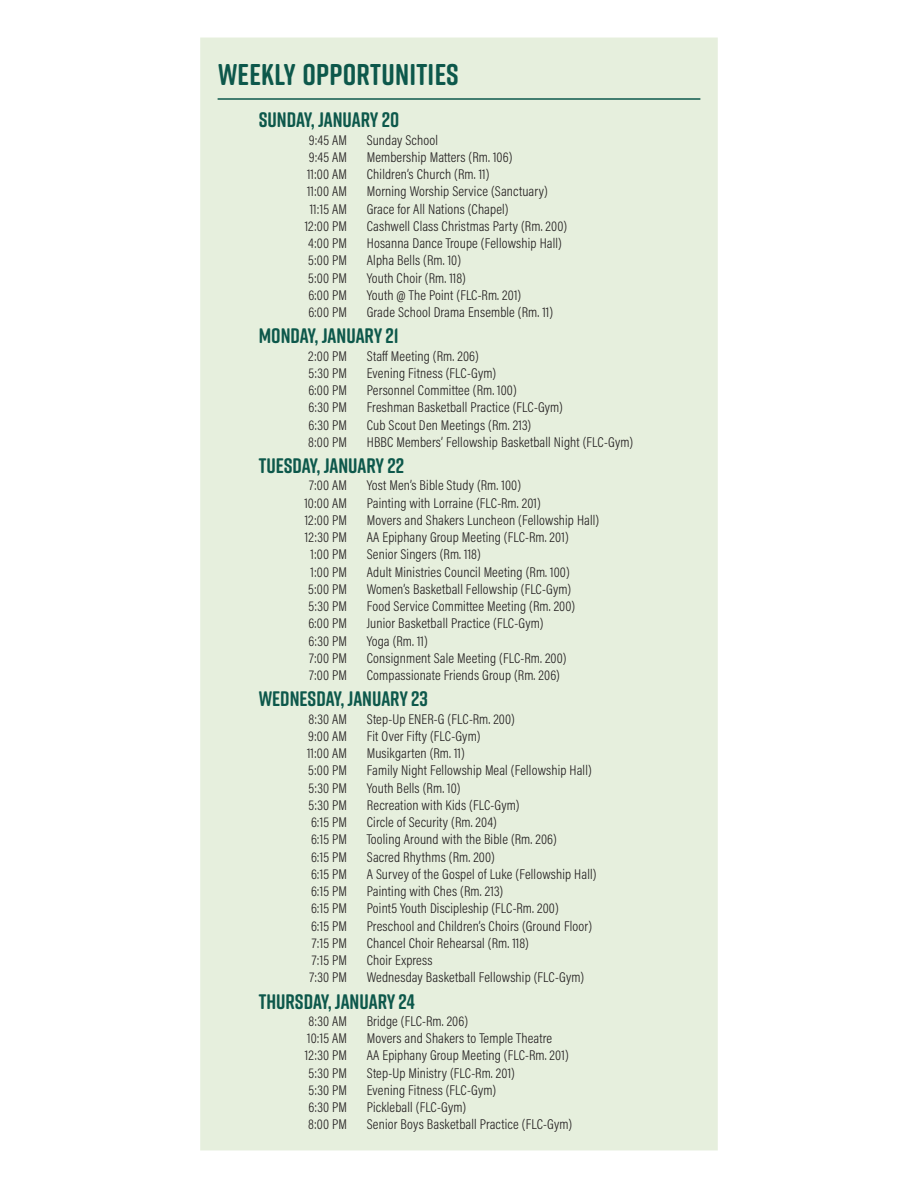
<style>
.page{position:relative;width:918px;height:1188px;background:#fff}
.page>*{position:absolute;margin:0;border:0;box-sizing:border-box;transform-origin:0 0}
.t1{font:700 30px "Rift Soft";letter-spacing:.01em;color:#0d584b}
.t2{font:700 21px "Rift Soft";color:#0d584b}
.t3{font:300 14.25px "Acumin Pro Cond";letter-spacing:.01em;color:#231f20}
</style>
<div class="page">
<div style="left:200px;top:38px;width:518px;height:1112px;background:#e6efdd"></div>
<hr style="left:218px;top:98px;width:482px;height:2px;background:#0d584b">
<h1 class="t1" style="left:218px;top:53px;width:242px">WEEKLY OPPORTUNITIES</h1>
<h2 class="t2" style="left:259px;top:105px;width:142px">SUNDAY, JANUARY 20</h2>
<p class="t3" style="left:309px;top:131px;width:40px">9:45 AM</p>
<p class="t3" style="left:367px;top:131px;width:73px">Sunday School</p>
<p class="t3" style="left:309px;top:148px;width:40px">9:45 AM</p>
<p class="t3" style="left:367px;top:148px;width:147px">Membership Matters (Rm. 106)</p>
<p class="t3" style="left:307px;top:165px;width:42px">11:00 AM</p>
<p class="t3" style="left:367px;top:165px;width:124px">Children’s Church (Rm. 11)</p>
<p class="t3" style="left:307px;top:182px;width:42px">11:00 AM</p>
<p class="t3" style="left:367px;top:182px;width:183px">Morning Worship Service (Sanctuary)</p>
<p class="t3" style="left:310px;top:200px;width:39px">11:15 AM</p>
<p class="t3" style="left:367px;top:200px;width:143px">Grace for All Nations (Chapel)</p>
<p class="t3" style="left:305px;top:217px;width:44px">12:00 PM</p>
<p class="t3" style="left:367px;top:217px;width:202px">Cashwell Class Christmas Party (Rm. 200)</p>
<p class="t3" style="left:308px;top:234px;width:40px">4:00 PM</p>
<p class="t3" style="left:367px;top:234px;width:197px">Hosanna Dance Troupe (Fellowship Hall)</p>
<p class="t3" style="left:308px;top:251px;width:40px">5:00 PM</p>
<p class="t3" style="left:367px;top:251px;width:96px">Alpha Bells (Rm. 10)</p>
<p class="t3" style="left:308px;top:269px;width:40px">5:00 PM</p>
<p class="t3" style="left:367px;top:269px;width:101px">Youth Choir (Rm. 118)</p>
<p class="t3" style="left:308px;top:286px;width:40px">6:00 PM</p>
<p class="t3" style="left:367px;top:286px;width:156px">Youth @ The Point (FLC-Rm. 201)</p>
<p class="t3" style="left:308px;top:303px;width:40px">6:00 PM</p>
<p class="t3" style="left:367px;top:303px;width:188px">Grade School Drama Ensemble (Rm. 11)</p>
<h2 class="t2" style="left:259px;top:321px;width:142px">MONDAY, JANUARY 21</h2>
<p class="t3" style="left:308px;top:347px;width:40px">2:00 PM</p>
<p class="t3" style="left:367px;top:347px;width:114px">Staff Meeting (Rm. 206)</p>
<p class="t3" style="left:308px;top:364px;width:40px">5:30 PM</p>
<p class="t3" style="left:367px;top:364px;width:131px">Evening Fitness (FLC-Gym)</p>
<p class="t3" style="left:308px;top:381px;width:40px">6:00 PM</p>
<p class="t3" style="left:367px;top:381px;width:152px">Personnel Committee (Rm. 100)</p>
<p class="t3" style="left:309px;top:398px;width:40px">6:30 PM</p>
<p class="t3" style="left:367px;top:398px;width:198px">Freshman Basketball Practice (FLC-Gym)</p>
<p class="t3" style="left:309px;top:416px;width:40px">6:30 PM</p>
<p class="t3" style="left:367px;top:416px;width:166px">Cub Scout Den Meetings (Rm. 213)</p>
<p class="t3" style="left:308px;top:433px;width:40px">8:00 PM</p>
<p class="t3" style="left:367px;top:433px;width:268px">HBBC Members’ Fellowship Basketball Night (FLC-Gym)</p>
<h2 class="t2" style="left:259px;top:451px;width:147px">TUESDAY, JANUARY 22</h2>
<p class="t3" style="left:309px;top:476px;width:39px">7:00 AM</p>
<p class="t3" style="left:367px;top:476px;width:156px">Yost Men’s Bible Study (Rm. 100)</p>
<p class="t3" style="left:304px;top:494px;width:44px">10:00 AM</p>
<p class="t3" style="left:367px;top:494px;width:176px">Painting with Lorraine (FLC-Rm. 201)</p>
<p class="t3" style="left:305px;top:511px;width:44px">12:00 PM</p>
<p class="t3" style="left:367px;top:511px;width:234px">Movers and Shakers Luncheon (Fellowship Hall)</p>
<p class="t3" style="left:305px;top:528px;width:44px">12:30 PM</p>
<p class="t3" style="left:367px;top:528px;width:204px">AA Epiphany Group Meeting (FLC-Rm. 201)</p>
<p class="t3" style="left:311px;top:545px;width:38px">1:00 PM</p>
<p class="t3" style="left:367px;top:545px;width:115px">Senior Singers (Rm. 118)</p>
<p class="t3" style="left:311px;top:563px;width:38px">1:00 PM</p>
<p class="t3" style="left:367px;top:563px;width:204px">Adult Ministries Council Meeting (Rm. 100)</p>
<p class="t3" style="left:308px;top:580px;width:40px">5:00 PM</p>
<p class="t3" style="left:367px;top:580px;width:206px">Women’s Basketball Fellowship (FLC-Gym)</p>
<p class="t3" style="left:308px;top:597px;width:40px">5:30 PM</p>
<p class="t3" style="left:367px;top:597px;width:210px">Food Service Committee Meeting (Rm. 200)</p>
<p class="t3" style="left:308px;top:614px;width:40px">6:00 PM</p>
<p class="t3" style="left:367px;top:614px;width:178px">Junior Basketball Practice (FLC-Gym)</p>
<p class="t3" style="left:309px;top:632px;width:40px">6:30 PM</p>
<p class="t3" style="left:367px;top:632px;width:63px">Yoga (Rm. 11)</p>
<p class="t3" style="left:309px;top:649px;width:39px">7:00 PM</p>
<p class="t3" style="left:367px;top:649px;width:201px">Consignment Sale Meeting (FLC-Rm. 200)</p>
<p class="t3" style="left:309px;top:666px;width:39px">7:00 PM</p>
<p class="t3" style="left:367px;top:666px;width:195px">Compassionate Friends Group (Rm. 206)</p>
<h2 class="t2" style="left:259px;top:684px;width:171px">WEDNESDAY, JANUARY 23</h2>
<p class="t3" style="left:309px;top:710px;width:40px">8:30 AM</p>
<p class="t3" style="left:367px;top:710px;width:150px">Step-Up ENER-G (FLC-Rm. 200)</p>
<p class="t3" style="left:308px;top:727px;width:40px">9:00 AM</p>
<p class="t3" style="left:367px;top:727px;width:115px">Fit Over Fifty (FLC-Gym)</p>
<p class="t3" style="left:307px;top:744px;width:42px">11:00 AM</p>
<p class="t3" style="left:367px;top:744px;width:100px">Musikgarten (Rm. 11)</p>
<p class="t3" style="left:308px;top:761px;width:40px">5:00 PM</p>
<p class="t3" style="left:367px;top:761px;width:227px">Family Night Fellowship Meal (Fellowship Hall)</p>
<p class="t3" style="left:308px;top:779px;width:40px">5:30 PM</p>
<p class="t3" style="left:367px;top:779px;width:95px">Youth Bells (Rm. 10)</p>
<p class="t3" style="left:308px;top:796px;width:40px">5:30 PM</p>
<p class="t3" style="left:367px;top:796px;width:154px">Recreation with Kids (FLC-Gym)</p>
<p class="t3" style="left:311px;top:813px;width:38px">6:15 PM</p>
<p class="t3" style="left:367px;top:813px;width:132px">Circle of Security (Rm. 204)</p>
<p class="t3" style="left:311px;top:830px;width:38px">6:15 PM</p>
<p class="t3" style="left:367px;top:830px;width:192px">Tooling Around with the Bible (Rm. 206)</p>
<p class="t3" style="left:311px;top:848px;width:38px">6:15 PM</p>
<p class="t3" style="left:367px;top:848px;width:130px">Sacred Rhythms (Rm. 200)</p>
<p class="t3" style="left:311px;top:865px;width:38px">6:15 PM</p>
<p class="t3" style="left:367px;top:865px;width:231px">A Survey of the Gospel of Luke (Fellowship Hall)</p>
<p class="t3" style="left:311px;top:882px;width:38px">6:15 PM</p>
<p class="t3" style="left:367px;top:882px;width:138px">Painting with Ches (Rm. 213)</p>
<p class="t3" style="left:311px;top:899px;width:38px">6:15 PM</p>
<p class="t3" style="left:367px;top:899px;width:193px">Point5 Youth Discipleship (FLC-Rm. 200)</p>
<p class="t3" style="left:311px;top:917px;width:38px">6:15 PM</p>
<p class="t3" style="left:367px;top:917px;width:227px">Preschool and Children’s Choirs (Ground Floor)</p>
<p class="t3" style="left:312px;top:934px;width:37px">7:15 PM</p>
<p class="t3" style="left:367px;top:934px;width:164px">Chancel Choir Rehearsal (Rm. 118)</p>
<p class="t3" style="left:312px;top:951px;width:37px">7:15 PM</p>
<p class="t3" style="left:367px;top:951px;width:67px">Choir Express</p>
<p class="t3" style="left:309px;top:968px;width:39px">7:30 PM</p>
<p class="t3" style="left:367px;top:968px;width:219px">Wednesday Basketball Fellowship (FLC-Gym)</p>
<h2 class="t2" style="left:259px;top:986px;width:157px">THURSDAY, JANUARY 24</h2>
<p class="t3" style="left:309px;top:1012px;width:40px">8:30 AM</p>
<p class="t3" style="left:367px;top:1012px;width:103px">Bridge (FLC-Rm. 206)</p>
<p class="t3" style="left:307px;top:1029px;width:41px">10:15 AM</p>
<p class="t3" style="left:367px;top:1029px;width:187px">Movers and Shakers to Temple Theatre</p>
<p class="t3" style="left:305px;top:1046px;width:44px">12:30 PM</p>
<p class="t3" style="left:367px;top:1046px;width:204px">AA Epiphany Group Meeting (FLC-Rm. 201)</p>
<p class="t3" style="left:308px;top:1064px;width:40px">5:30 PM</p>
<p class="t3" style="left:367px;top:1064px;width:150px">Step-Up Ministry (FLC-Rm. 201)</p>
<p class="t3" style="left:308px;top:1081px;width:40px">5:30 PM</p>
<p class="t3" style="left:367px;top:1081px;width:131px">Evening Fitness (FLC-Gym)</p>
<p class="t3" style="left:309px;top:1098px;width:40px">6:30 PM</p>
<p class="t3" style="left:367px;top:1098px;width:101px">Pickleball (FLC-Gym)</p>
<p class="t3" style="left:308px;top:1115px;width:40px">8:00 PM</p>
<p class="t3" style="left:367px;top:1115px;width:207px">Senior Boys Basketball Practice (FLC-Gym)</p>
</div>
